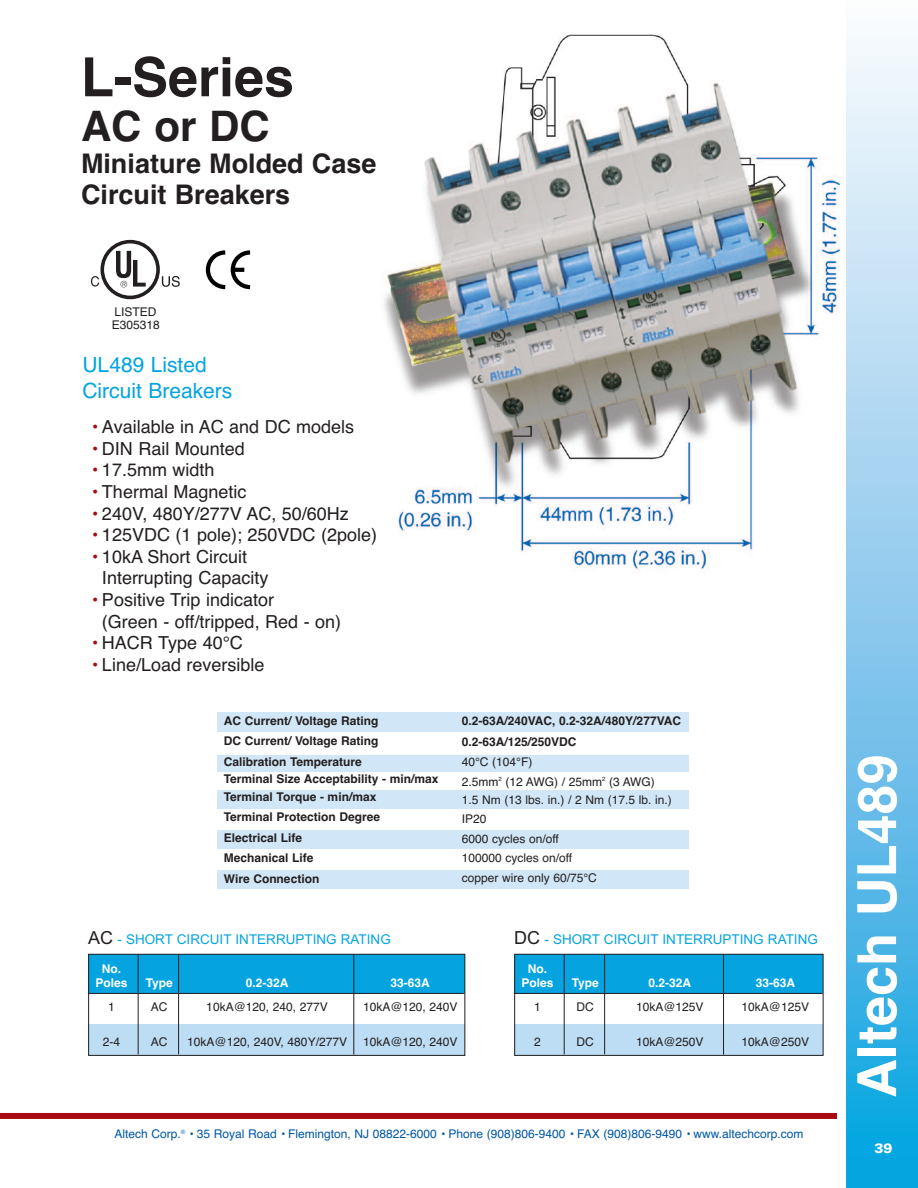
<style>
.page{position:relative;width:918px;height:1188px;background:#fff}
.page>*{position:absolute;margin:0;border:0;box-sizing:border-box;transform-origin:0 0}
.t1{font:700 54px "Helvetica";color:#fff}
.t2{font:700 54px "Helvetica";color:#231f20}
.t3{font:700 42px "Helvetica";color:#231f20}
.t4{font:700 27px/31.5px "Helvetica";color:#231f20}
.t5{font:21px/25.2px "Helvetica";color:#05a4e0}
.t6{font:18px/21.6px "Helvetica";color:#231f20}
.t7{font:13.5px "Arial";color:#05a4e0}
.t8{font:900 13.5px "Univers";color:#fff}
.t9{font:12px/19.5px "Helvetica";color:#231f20}
.t10{font:700 12px/20.4px "Helvetica";color:#231f20}
.t11{font:12px "Helvetica";color:#0157a8}
.t12{font:700 12px/14.4px "Helvetica";color:#fff;text-align:center}
.s1{color:#a70a12}
.s2{font-size:18px;color:#231f20}
</style>
<div class="page">
<img style="left:384px;top:34px;width:456px;height:539px">
<div style="left:217px;top:712px;width:472px;height:19px;background:#d1e7f7"></div>
<div style="left:217px;top:755px;width:472px;height:16px;background:#d1e7f7"></div>
<div style="left:217px;top:790px;width:472px;height:19px;background:#d1e7f7"></div>
<div style="left:217px;top:831px;width:472px;height:18px;background:#d1e7f7"></div>
<div style="left:217px;top:870px;width:472px;height:19px;background:#d1e7f7"></div>
<div style="left:100px;top:240px;width:60px;height:59px;border:4px solid #231f20;border-radius:50%"></div>
<svg style="left:91px;top:276px;width:8px;height:11px"></svg>
<svg style="left:116px;top:251px;width:30px;height:36px"></svg>
<svg style="left:162px;top:276px;width:18px;height:11px"></svg>
<svg style="left:205px;top:250px;width:46px;height:40px"></svg>
<svg style="left:233px;top:268px;width:11px;height:4px"></svg>
<div style="left:88px;top:954px;width:377px;height:40px;background:#05a4e0"></div>
<div style="left:88px;top:1024px;width:377px;height:32px;background:#bcddf4"></div>
<div style="left:88px;top:954px;width:377px;height:102px;border:1px solid #231f20"></div>
<hr style="left:88px;top:993px;width:376px;height:1px;background:#231f20">
<hr style="left:138px;top:954px;width:1px;height:100px;background:#231f20">
<hr style="left:178px;top:954px;width:1px;height:100px;background:#231f20">
<hr style="left:353px;top:954px;width:1px;height:101px;background:#231f20">
<div style="left:514px;top:954px;width:309px;height:40px;background:#05a4e0"></div>
<div style="left:514px;top:1024px;width:309px;height:32px;background:#bcddf4"></div>
<div style="left:514px;top:954px;width:310px;height:102px;border:1px solid #231f20"></div>
<hr style="left:514px;top:993px;width:308px;height:1px;background:#231f20">
<hr style="left:564px;top:954px;width:1px;height:100px;background:#231f20">
<hr style="left:604px;top:954px;width:1px;height:100px;background:#231f20">
<hr style="left:723px;top:954px;width:1px;height:101px;background:#231f20">
<svg style="left:846px;top:39px;width:72px;height:1149px;background:#86cbed"></svg>
<div style="left:0;top:1113px;width:837px;height:6px;background:#a70a12"></div>
<h1 class="t2" style="left:81px;top:46px;width:215px">L-Series</h1>
<h2 class="t3" style="left:81px;top:102px;width:190px">AC or DC</h2>
<h3 class="t4" style="left:81px;top:148px;width:297px">Miniature Molded Case<br>Circuit Breakers</h3>
<p class="t9" style="left:114px;top:302px;width:44px">LISTED</p>
<p class="t9" style="left:112px;top:316px;width:50px">E305318</p>
<h3 class="t5" style="left:82px;top:352px;width:151px">UL489 Listed<br>Circuit Breakers</h3>
<h3 class="t6" style="left:91px;top:416px;width:265px"><span class="s1">•</span> Available in AC and DC models</h3>
<h3 class="t6" style="left:91px;top:438px;width:156px"><span class="s1">•</span> DIN Rail Mounted</h3>
<h3 class="t6" style="left:91px;top:459px;width:125px"><span class="s1">•</span> 17.5mm width</h3>
<h3 class="t6" style="left:91px;top:481px;width:157px"><span class="s1">•</span> Thermal Magnetic</h3>
<h3 class="t6" style="left:91px;top:503px;width:260px"><span class="s1">•</span> 240V, 480Y/277V AC, 50/60Hz</h3>
<h3 class="t6" style="left:91px;top:524px;width:288px"><span class="s1">•</span> 125VDC (1 pole); 250VDC (2pole)</h3>
<h3 class="t6" style="left:102px;top:546px;width:168px;text-indent:-11px"><span class="s1">•</span> 10kA Short Circuit<br>Interrupting Capacity</h3>
<h3 class="t6" style="left:102px;top:589px;width:241px;text-indent:-11px"><span class="s1">•</span> Positive Trip indicator<br>(Green - off/tripped, Red - on)</h3>
<h3 class="t6" style="left:91px;top:632px;width:154px"><span class="s1">•</span> HACR Type 40°C</h3>
<h3 class="t6" style="left:91px;top:654px;width:175px"><span class="s1">•</span> Line/Load reversible</h3>
<p class="t10" style="left:224px;top:711px;width:156px;text-align:justify">AC Current/ Voltage Rating DC Current/ Voltage Rating Calibration Temperature</p>
<p class="t10" style="left:224px;top:770px;width:216px;line-height:17.7px">Terminal Size Acceptability - min/max<br>Terminal Torque - min/max</p>
<p class="t10" style="left:224px;top:807px;width:158px">Terminal Protection Degree<br>Electrical Life<br>Mechanical Life<br>Wire Connection</p>
<p class="t7" style="left:88px;top:931px;width:304px"><span class="s2">AC</span> - SHORT CIRCUIT INTERRUPTING RATING</p>
<p class="t12" style="left:95px;top:962px;width:34px">No.<br>Poles</p>
<p class="t12" style="left:146px;top:976px;width:29px">Type</p>
<p class="t12" style="left:246px;top:976px;width:44px">0.2-32A</p>
<p class="t12" style="left:391px;top:976px;width:41px">33-63A</p>
<p class="t10" style="left:462px;top:711px;width:221px">0.2-63A/240VAC, 0.2-32A/480Y/277VAC<br>0.2-63A/125/250VDC</p>
<p class="t9" style="left:462px;top:752px;width:195px">40°C (104°F)<br>2.5mm<sup>2</sup> (12 AWG) / 25mm<sup>2</sup> (3 AWG)</p>
<p class="t9" style="left:462px;top:790px;width:211px">1.5 Nm (13 lbs. in.) / 2 Nm (17.5 lb. in.)<br>IP20<br>6000 cycles on/off<br>100000 cycles on/off<br>copper wire only 60/75°C</p>
<p class="t7" style="left:514px;top:931px;width:305px"><span class="s2">DC</span> - SHORT CIRCUIT INTERRUPTING RATING</p>
<p class="t12" style="left:522px;top:962px;width:34px">No.<br>Poles</p>
<p class="t12" style="left:572px;top:976px;width:29px">Type</p>
<p class="t12" style="left:648px;top:976px;width:44px">0.2-32A</p>
<p class="t12" style="left:756px;top:976px;width:41px">33-63A</p>
<p class="t9" style="left:108px;top:997px;width:8px">1</p>
<p class="t9" style="left:151px;top:997px;width:18px">AC</p>
<p class="t9" style="left:206px;top:997px;width:123px">10kA@120, 240, 277V</p>
<p class="t9" style="left:363px;top:997px;width:96px">10kA@120, 240V</p>
<p class="t9" style="left:103px;top:1032px;width:19px">2-4</p>
<p class="t9" style="left:151px;top:1032px;width:18px">AC</p>
<p class="t9" style="left:187px;top:1032px;width:161px">10kA@120, 240V, 480Y/277V</p>
<p class="t9" style="left:363px;top:1032px;width:96px">10kA@120, 240V</p>
<p class="t9" style="left:534px;top:997px;width:8px">1</p>
<p class="t9" style="left:577px;top:997px;width:19px">DC</p>
<p class="t9" style="left:636px;top:997px;width:69px">10kA@125V</p>
<p class="t9" style="left:742px;top:997px;width:69px">10kA@125V</p>
<p class="t9" style="left:534px;top:1032px;width:8px">2</p>
<p class="t9" style="left:577px;top:1032px;width:19px">DC</p>
<p class="t9" style="left:636px;top:1032px;width:69px">10kA@250V</p>
<p class="t9" style="left:742px;top:1032px;width:69px">10kA@250V</p>
<p class="t11" style="left:114px;top:1127px;width:691px">Altech Corp.<sup>®</sup> • 35 Royal Road • Flemington, NJ 08822-6000 • Phone (908)806-9400 • FAX (908)806-9490 • www.altechcorp.com</p>
<h1 class="t1" style="left:846px;top:1098px;width:345px;rotate:-90deg">Altech UL489</h1>
<p class="t8" style="left:874px;top:1144px;width:20px">39</p>
</div>
